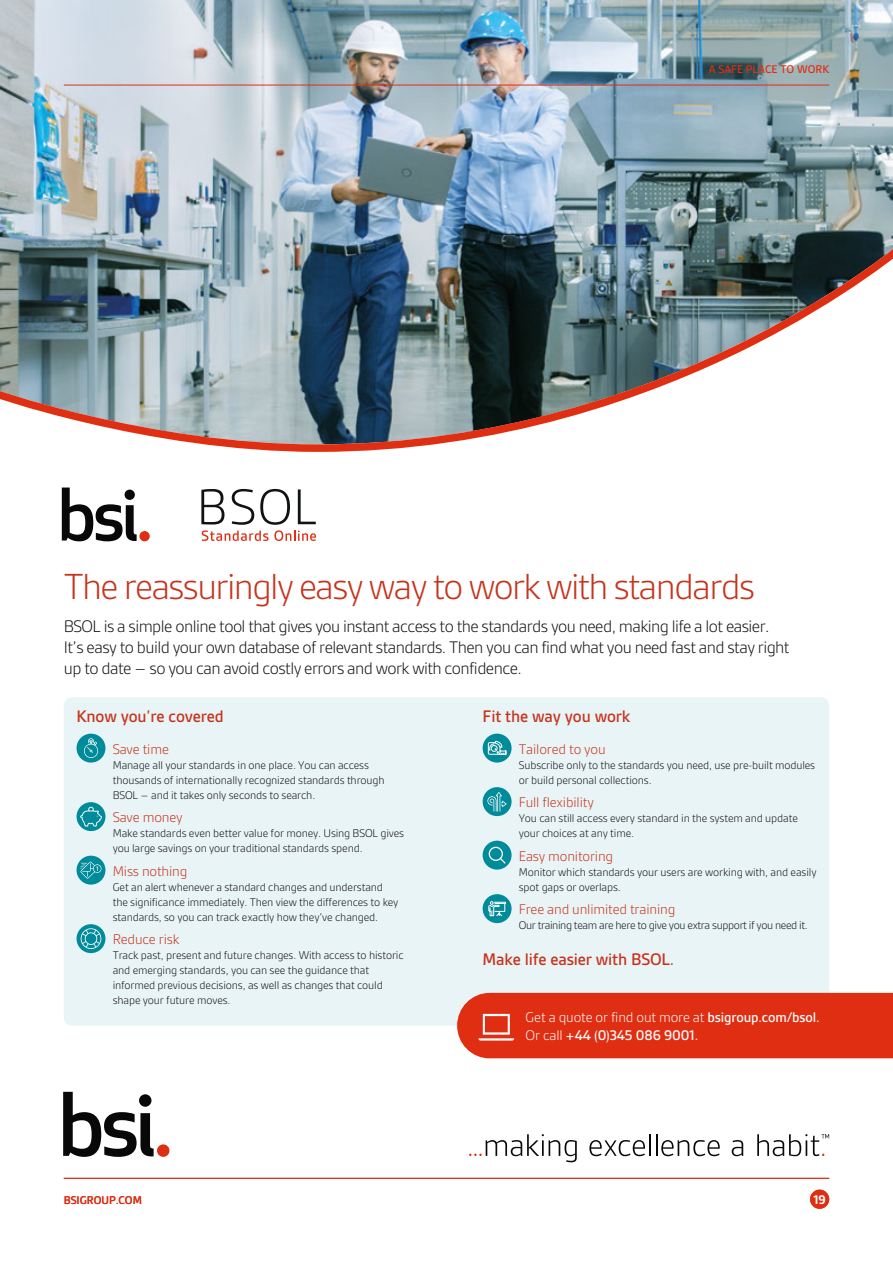
<style>
.page{position:relative;width:893px;height:1263px;background:#fff}
.page>*{position:absolute;margin:0;border:0;box-sizing:border-box;transform-origin:0 0}
.t1{font:300 39px "BSI Gesta";letter-spacing:-.04em;color:#c6331c}
.t2{font:300 18px/21px "BSI Gesta";letter-spacing:-.03em;color:#111212}
.t3{font:500 18px "BSI Gesta";letter-spacing:-.01em;color:#c6331c}
.t4{font:300 15px "BSI Gesta";letter-spacing:-.01em;color:#c6331c}
.t5{font:500 15px/18px "BSI Gesta";letter-spacing:-.01em;color:#fff}
.t6{font:700 13.5px "BSI Gesta";color:#fff}
.t7{font:300 12px/15px "BSI Gesta";letter-spacing:-.01em;color:#111212}
.t8{font:300 12px "BSI Gesta";letter-spacing:-.03em;color:#111212}
.t9{font:500 12px "BSI Gesta";color:#e02e12}
.s1{font-weight:300}
</style>
<div class="page">
<img style="left:0;top:0;width:893px;height:452px">
<svg style="left:63px;top:1092px;width:91px;height:65px"></svg>
<div style="left:157px;top:1144px;width:12px;height:13px;background:#e02e12;border-radius:50%"></div>
<svg style="left:469px;top:1134px;width:108px;height:28px"></svg>
<svg style="left:589px;top:1140px;width:56px;height:16px"></svg>
<hr style="left:649px;top:1134px;width:2px;height:22px;background:#080808">
<svg style="left:656px;top:1134px;width:64px;height:22px"></svg>
<svg style="left:732px;top:1140px;width:11px;height:16px"></svg>
<svg style="left:757px;top:1134px;width:72px;height:22px"></svg>
<div style="left:64px;top:697px;width:765px;height:328px;background:#e9f4f6;border-radius:9px"></div>
<div style="left:77px;top:734px;width:28px;height:28px;background:#008b9b;border-radius:50%"></div>
<svg style="left:84px;top:738px;width:14px;height:20px"></svg>
<div style="left:77px;top:802px;width:28px;height:29px;background:#008b9b;border-radius:50%"></div>
<svg style="left:80px;top:807px;width:22px;height:19px"></svg>
<div style="left:77px;top:856px;width:28px;height:28px;background:#008b9b;border-radius:50%"></div>
<svg style="left:80px;top:861px;width:21px;height:18px"></svg>
<div style="left:77px;top:924px;width:28px;height:29px;background:#008b9b;border-radius:50%"></div>
<svg style="left:81px;top:928px;width:20px;height:21px"></svg>
<div style="left:483px;top:734px;width:29px;height:28px;background:#008b9b;border-radius:50%"></div>
<svg style="left:488px;top:741px;width:18px;height:14px"></svg>
<svg style="left:483px;top:787px;width:29px;height:29px"></svg>
<svg style="left:487px;top:792px;width:20px;height:19px"></svg>
<div style="left:483px;top:841px;width:29px;height:28px;background:#008b9b;border-radius:50%"></div>
<svg style="left:489px;top:847px;width:17px;height:16px"></svg>
<div style="left:483px;top:894px;width:29px;height:29px;background:#008b9b;border-radius:50%"></div>
<svg style="left:488px;top:901px;width:18px;height:16px"></svg>
<svg style="left:62px;top:487px;width:75px;height:54px"></svg>
<div style="left:139px;top:531px;width:11px;height:10px;background:#e02e12;border-radius:50%"></div>
<svg style="left:201px;top:489px;width:115px;height:52px"></svg>
<div style="left:457px;top:993px;width:436px;height:65px;background:#e02e12"></div>
<hr style="left:64px;top:85px;width:765px;height:1px;background:#e02e12">
<hr style="left:64px;top:1178px;width:765px;height:1px;background:#e02e12">
<div style="left:810px;top:1189px;width:19px;height:20px;background:#e02e12;border-radius:50%"></div>
<p class="t9" style="left:709px;top:62px;width:122px">A SAFE PLACE TO WORK</p>
<h1 class="t1" style="left:64px;top:565px;width:693px">The reassuringly easy way to work with standards</h1>
<p class="t2" style="left:64px;top:616px;width:727px">BSOL is a simple online tool that gives you instant access to the standards you need, making life a lot easier.<br>It’s easy to build your own database of relevant standards. Then you can find what you need fast and stay right up to date – so you can avoid costly errors and work with confidence.</p>
<h2 class="t3" style="left:77px;top:706px;width:149px">Know you’re covered</h2>
<p class="t4" style="left:113px;top:741px;width:58px">Save time</p>
<p class="t7" style="left:113px;top:757px;width:273px">Manage all your standards in one place. You can access thousands of internationally recognized standards through<br>BSOL – and it takes only seconds to search.</p>
<p class="t4" style="left:113px;top:809px;width:71px">Save money</p>
<p class="t7" style="left:113px;top:826px;width:293px">Make standards even better value for money. Using BSOL gives you large savings on your traditional standards spend.</p>
<p class="t4" style="left:113px;top:863px;width:76px">Miss nothing</p>
<p class="t7" style="left:113px;top:879px;width:287px">Get an alert whenever a standard changes and understand the significance immediately. Then view the differences to key standards, so you can track exactly how they’ve changed.</p>
<p class="t4" style="left:113px;top:931px;width:68px">Reduce risk</p>
<p class="t7" style="left:113px;top:948px;width:292px">Track past, present and future changes. With access to historic and emerging standards, you can see the guidance that informed previous decisions, as well as changes that could shape your future moves.</p>
<h2 class="t3" style="left:483px;top:706px;width:149px">Fit the way you work</h2>
<p class="t4" style="left:519px;top:741px;width:88px">Tailored to you</p>
<p class="t7" style="left:519px;top:757px;width:298px">Subscribe only to the standards you need, use pre-built modules or build personal collections.</p>
<p class="t4" style="left:519px;top:794px;width:76px">Full flexibility</p>
<p class="t7" style="left:519px;top:811px;width:281px">You can still access every standard in the system and update your choices at any time.</p>
<p class="t4" style="left:519px;top:848px;width:96px">Easy monitoring</p>
<p class="t7" style="left:519px;top:864px;width:299px">Monitor which standards your users are working with, and easily spot gaps or overlaps.</p>
<p class="t4" style="left:519px;top:901px;width:158px">Free and unlimited training</p>
<p class="t8" style="left:519px;top:919px;width:290px">Our training team are here to give you extra support if you need it.</p>
<h2 class="t3" style="left:483px;top:950px;width:193px">Make life easier with BSOL.</h2>
<p class="t5" style="left:526px;top:1008px;width:295px"><span class="s1">Get a quote or find out more at</span> bsigroup.com/bsol.<br><span class="s1">Or call</span> +44 (0)345 086 9001.</p>
<p class="t9" style="left:64px;top:1193px;width:80px">BSIGROUP.COM</p>
<p class="t6" style="left:813px;top:1192px;width:14px">19</p>
</div>
